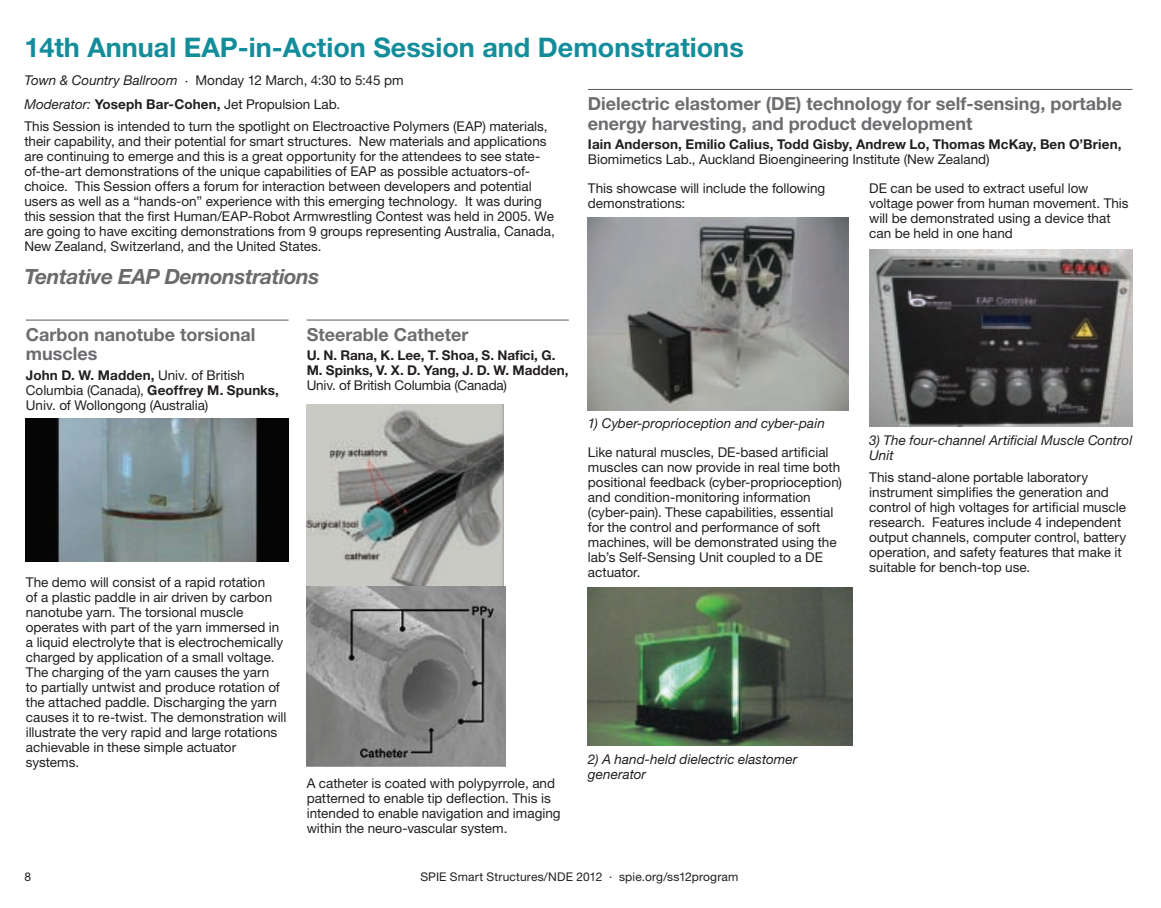
<style>
.page{position:relative;width:1161px;height:908px;background:#fff}
.page>*{position:absolute;margin:0;border:0;box-sizing:border-box;transform-origin:0 0}
.t1{font:700 27px "Helvetica Neue";color:#138d9a}
.t2{font:italic 700 21px "Helvetica Neue";letter-spacing:-.02em;color:#6b6b6e}
.t3{font:700 18px/19.5px "Helvetica Neue";color:#6c6d70}
.t4{font:13.5px/15px "Helvetica Neue";color:#231f20}
.t5{font:700 13.5px/15px "Helvetica Neue";letter-spacing:.005em;color:#231f20}
.t6{font:italic 13.5px/15px "Helvetica Neue";letter-spacing:.005em;color:#231f20}
.t7{font:12px "Helvetica Neue";letter-spacing:.015em;color:#231f20}
.s1{font-style:italic}
.s2{font-weight:700}
</style>
<div class="page">
<hr style="left:307px;top:320px;width:262px;height:1px;background:#58595b">
<img style="left:307px;top:405px;width:197px;height:181px">
<img style="left:307px;top:586px;width:199px;height:180px">
<hr style="left:26px;top:320px;width:263px;height:1px;background:#58595b">
<img style="left:26px;top:419px;width:263px;height:143px">
<hr style="left:588px;top:89px;width:544px;height:1px;background:#58595b">
<img style="left:869px;top:249px;width:263px;height:177px">
<img style="left:588px;top:217px;width:260px;height:193px">
<img style="left:588px;top:587px;width:265px;height:159px">
<h1 class="t1" style="left:24px;top:30px;width:721px">14th Annual EAP-in-Action Session and Demonstrations</h1>
<p class="t4" style="left:24px;top:68px;width:381px;line-height:23.9px"><span class="s1">Town &amp; Country Ballroom ·</span> Monday 12 March, 4:30 to 5:45 pm<br><span class="s1">Moderator:</span> <span class="s2">Yoseph Bar-Cohen,</span> Jet Propulsion Lab.</p>
<p class="t4" style="left:24px;top:118px;width:532px">This Session is intended to turn the spotlight on Electroactive Polymers (EAP) materials, their capability, and their potential for smart structures. New materials and applications are continuing to emerge and this is a great opportunity for the attendees to see state&shy;of-the-art demonstrations of the unique capabilities of EAP as possible actuators-of&shy;choice. This Session offers a forum for interaction between developers and potential users as well as a “hands-on” experience with this emerging technology. It was during this session that the first Human/EAP-Robot Armwrestling Contest was held in 2005. We are going to have exciting demonstrations from 9 groups representing Australia, Canada, New Zealand, Switzerland, and the United States.</p>
<h2 class="t2" style="left:24px;top:263px;width:297px">Tentative EAP Demonstrations</h2>
<h3 class="t3" style="left:588px;top:93px;width:536px">Dielectric elastomer (DE) technology for self-sensing, portable energy harvesting, and product development</h3>
<p class="t5" style="left:588px;top:136px;width:535px">Iain Anderson, Emilio Calius, Todd Gisby, Andrew Lo, Thomas McKay, Ben O’Brien,</p>
<p class="t4" style="left:869px;top:145px;width:221px;line-height:28.5px;text-indent:-281px">Biomimetics Lab., Auckland Bioengineering Institute (New Zealand)<br>DE can be used to extract useful low</p>
<p class="t4" style="left:869px;top:195px;width:261px">voltage power from human movement. This will be demonstrated using a device that can be held in one hand</p>
<p class="t4" style="left:588px;top:180px;width:239px">This showcase will include the following demonstrations:</p>
<h3 class="t3" style="left:26px;top:324px;width:231px">Carbon nanotube torsional muscles</h3>
<p class="t4" style="left:26px;top:367px;width:255px"><span class="s2">John D. W. Madden,</span> Univ. of British<br>Columbia (Canada), <span class="s2">Geoffrey M. Spunks,<br></span>Univ. of Wollongong (Australia)</p>
<p class="t4" style="left:26px;top:574px;width:262px">The demo will consist of a rapid rotation<br>of a plastic paddle in air driven by carbon nanotube yarn. The torsional muscle operates with part of the yarn immersed in a liquid electrolyte that is electrochemically charged by application of a small voltage.<br>The charging of the yarn causes the yarn<br>to partially untwist and produce rotation of the attached paddle. Discharging the yarn causes it to re-twist. The demonstration will illustrate the very rapid and large rotations achievable in these simple actuator systems.</p>
<h3 class="t3" style="left:307px;top:324px;width:163px">Steerable Catheter</h3>
<p class="t5" style="left:307px;top:347px;width:263px">U. N. Rana, K. Lee, T. Shoa, S. Nafici, G.<br>M. Spinks, V. X. D. Yang, J. D. W. Madden,</p>
<p class="t4" style="left:307px;top:378px;width:202px">Univ. of British Columbia (Canada)</p>
<p class="t6" style="left:588px;top:416px;width:238px">1) Cyber-proprioception and cyber-pain</p>
<p class="t4" style="left:588px;top:444px;width:256px">Like natural muscles, DE-based artificial muscles can now provide in real time both positional feedback (cyber-proprioception) and condition-monitoring information (cyber-pain). These capabilities, essential for the control and performance of soft machines, will be demonstrated using the lab’s Self-Sensing Unit coupled to a DE actuator.</p>
<p class="t4" style="left:307px;top:776px;width:255px">A catheter is coated with polypyrrole, and patterned to enable tip deflection. This is intended to enable navigation and imaging within the neuro-vascular system.</p>
<p class="t6" style="left:588px;top:752px;width:211px">2) A hand-held dielectric elastomer generator</p>
<p class="t7" style="left:24px;top:869px;width:8px">8</p>
<p class="t7" style="left:420px;top:869px;width:320px">SPIE Smart Structures/NDE 2012 · spie.org/ss12program</p>
<p class="t6" style="left:869px;top:433px;width:265px">3) The four-channel Artificial Muscle Control<br>Unit</p>
<p class="t4" style="left:869px;top:470px;width:258px">This stand-alone portable laboratory instrument simplifies the generation and control of high voltages for artificial muscle research. Features include 4 independent output channels, computer control, battery operation, and safety features that make it suitable for bench-top use.</p>
</div>
